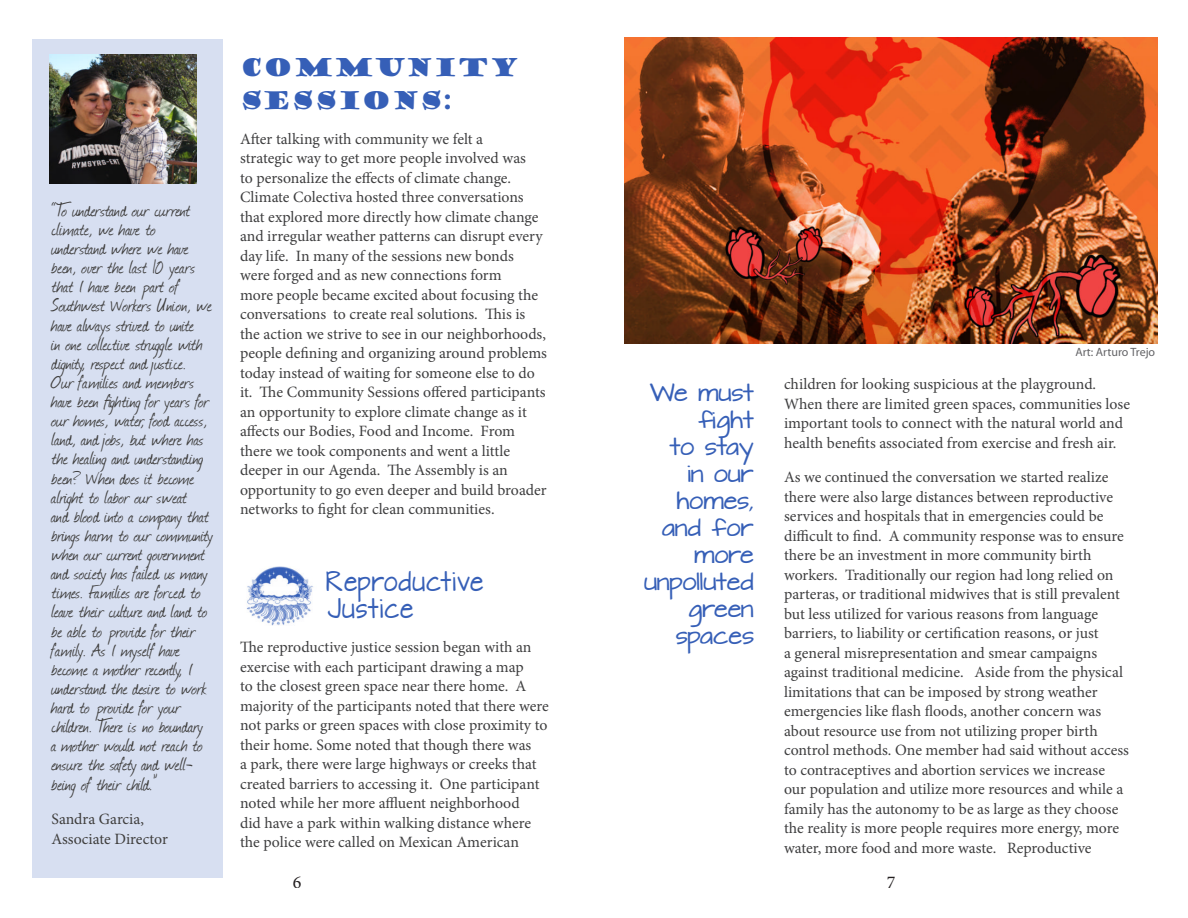
<style>
.page{position:relative;width:1188px;height:918px;background:#fff}
.page>*{position:absolute;margin:0;border:0;box-sizing:border-box;transform-origin:0 0}
.t1{font:24px/27px "Architects Daughter";letter-spacing:.05em;color:#365fb7;scale:.85 1}
.t2{font:24px/33px "Goudy Stout";color:#365fb7}
.t3{font:21.45px/19.2px "Journal";color:#3f3e3d}
.t4{font:21px/27px "Architects Daughter";color:#365fb7;text-align:right}
.t5{font:18px "Minion Pro";color:#231f20}
.t6{font:15.75px/19.5px "Minion Pro";color:#3e3e3f}
.t7{font:15.75px/19.5px "Minion Pro";color:#3f3e3d}
.t8{font:12px "Myriad Pro";color:#636366}
</style>
<div class="page">
<div style="left:32px;top:39px;width:190px;height:839px;background:#d7dff1"></div>
<img style="left:624px;top:37px;width:534px;height:307px">
<img style="left:50px;top:54px;width:147px;height:129px">
<img style="left:247px;top:566px;width:66px;height:60px">
<p class="t3" style="left:52px;top:200px;width:163px">“To understand our current climate, we have to understand where we have been, over the last 10 years that I have been part of<br>Southwest Workers Union, we have always strived to unite<br>in one collective struggle with dignity, respect and justice.<br>Our families and members have been fighting for years for our homes, water, food access, land, and jobs, but where has the healing and understanding been? When does it become alright to labor our sweat<br>and blood into a company that brings harm to our community when our current government and society has failed us many times. Families are forced to leave their culture and land to be able to provide for their family. As I myself have become a mother recently, I understand the desire to work hard to provide for your children. There is no boundary<br>a mother would not reach to ensure the safety and well&shy;being of their child.”</p>
<p class="t7" style="left:52px;top:810px;width:118px">Sandra Garcia,<br>Associate Director</p>
<h1 class="t2" style="left:240px;top:52px;width:282px">COMMUNITY<br>SESSIONS:</h1>
<p class="t6" style="left:240px;top:129px;width:309px">After talking with community we felt a<br>strategic way to get more people involved was<br>to personalize the effects of climate change.<br>Climate Colectiva hosted three conversations that explored more directly how climate change and irregular weather patterns can disrupt every day life. In many of the sessions new bonds were forged and as new connections form<br>more people became excited about focusing the conversations to create real solutions. This is the action we strive to see in our neighborhoods, people defining and organizing around problems today instead of waiting for someone else to do it. The Community Sessions offered participants an opportunity to explore climate change as it affects our Bodies, Food and Income. From there we took components and went a little deeper in our Agenda. The Assembly is an opportunity to go even deeper and build broader networks to fight for clean communities.</p>
<h1 class="t1" style="left:326px;top:570px;width:186px">Reproductive<br>Justice</h1>
<p class="t6" style="left:240px;top:638px;width:310px">The reproductive justice session began with an exercise with each participant drawing a map<br>to the closest green space near there home. A majority of the participants noted that there were not parks or green spaces with close proximity to their home. Some noted that though there was<br>a park, there were large highways or creeks that created barriers to accessing it. One participant noted while her more affluent neighborhood<br>did have a park within walking distance where the police were called on Mexican American</p>
<h3 class="t4" style="left:644px;top:381px;width:111px">We must fight<br>to stay<br>in our homes, and for more unpolluted green spaces</h3>
<p class="t8" style="left:1075px;top:344px;width:81px">Art: Arturo Trejo</p>
<p class="t6" style="left:784px;top:375px;width:348px">children for looking suspicious at the playground.<br>When there are limited green spaces, communities lose important tools to connect with the natural world and health benefits associated from exercise and fresh air.</p>
<p class="t6" style="left:784px;top:468px;width:346px">As we continued the conversation we started realize there were also large distances between reproductive services and hospitals that in emergencies could be difficult to find. A community response was to ensure there be an investment in more community birth workers. Traditionally our region had long relied on parteras, or traditional midwives that is still prevalent but less utilized for various reasons from language barriers, to liability or certification reasons, or just<br>a general misrepresentation and smear campaigns against traditional medicine. Aside from the physical limitations that can be imposed by strong weather emergencies like flash floods, another concern was about resource use from not utilizing proper birth control methods. One member had said without access to contraceptives and abortion services we increase our population and utilize more resources and while a family has the autonomy to be as large as they choose the reality is more people requires more energy, more water, more food and more waste. Reproductive</p>
<p class="t5" style="left:293px;top:870px;width:10px">6</p>
<p class="t5" style="left:887px;top:870px;width:10px">7</p>
</div>
